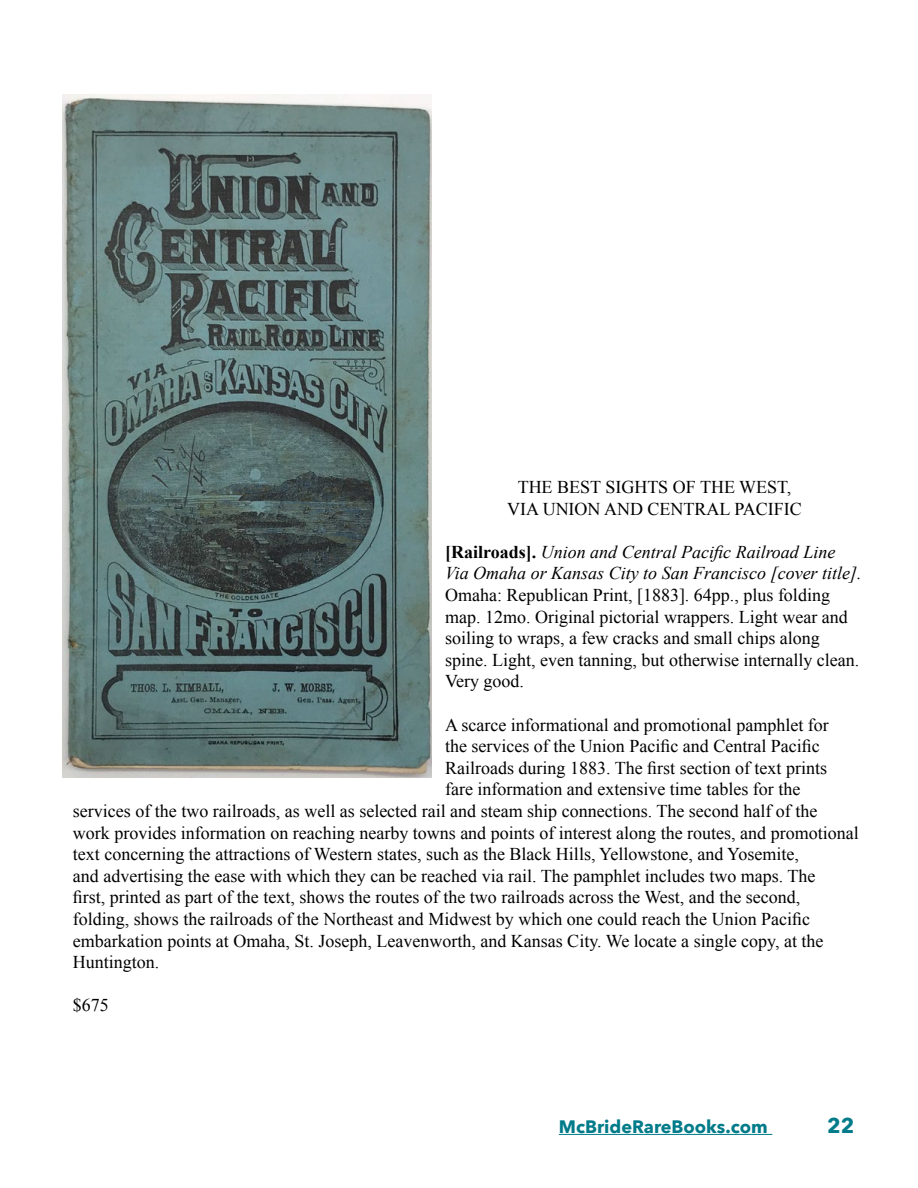
<style>
.page{position:relative;width:918px;height:1188px;background:#fff}
.page>*{position:absolute;margin:0;border:0;box-sizing:border-box;transform-origin:0 0}
.t1{font:700 21px "Avenir Next";color:#007b89}
.t2{font:18px/21.6px "Times New Roman";color:#000;text-align:center}
.t3{font:italic 18px/21.6px "Times New Roman";color:#000}
.t4{font:700 18px "Avenir Next";color:#007b89}
.s1{font-weight:700;font-style:normal}
</style>
<div class="page">
<hr style="left:559px;top:1134px;width:213px;height:1px;background:#007b89">
<img style="left:63px;top:94px;width:369px;height:684px">
<p class="t2" style="left:507px;top:476px;width:296px">THE BEST SIGHTS OF THE WEST,<br>VIA UNION AND CENTRAL PACIFIC</p>
<p class="t3" style="left:445px;top:541px;width:418px"><span class="s1">[Railroads].</span> Union and Central Pacific Railroad Line<br>Via Omaha or Kansas City to San Francisco [cover title].</p>
<p class="t2" style="left:445px;top:584px;width:416px;text-align:left">Omaha: Republican Print, [1883]. 64pp., plus folding map. 12mo. Original pictorial wrappers. Light wear and soiling to wraps, a few cracks and small chips along spine. Light, even tanning, but otherwise internally clean.<br>Very good.</p>
<p class="t2" style="left:445px;top:714px;width:385px">A scarce informational and promotional pamphlet for</p>
<p class="t2" style="left:445px;top:735px;width:376px">the services of the Union Pacific and Central Pacific</p>
<p class="t2" style="left:445px;top:757px;width:384px">Railroads during 1883. The first section of text prints</p>
<p class="t2" style="left:445px;top:778px;width:357px">fare information and extensive time tables for the</p>
<p class="t2" style="left:73px;top:800px;width:746px">services of the two railroads, as well as selected rail and steam ship connections. The second half of the</p>
<p class="t2" style="left:73px;top:822px;width:787px">work provides information on reaching nearby towns and points of interest along the routes, and promotional</p>
<p class="t2" style="left:73px;top:843px;width:728px">text concerning the attractions of Western states, such as the Black Hills, Yellowstone, and Yosemite,</p>
<p class="t2" style="left:73px;top:865px;width:744px">and advertising the ease with which they can be reached via rail. The pamphlet includes two maps. The</p>
<p class="t2" style="left:73px;top:886px;width:729px">first, printed as part of the text, shows the routes of the two railroads across the West, and the second,</p>
<p class="t2" style="left:73px;top:908px;width:739px">folding, shows the railroads of the Northeast and Midwest by which one could reach the Union Pacific</p>
<p class="t2" style="left:73px;top:930px;width:752px">embarkation points at Omaha, St. Joseph, Leavenworth, and Kansas City. We locate a single copy, at the</p>
<p class="t2" style="left:73px;top:951px;width:88px">Huntington.</p>
<p class="t2" style="left:73px;top:994px;width:37px">$675</p>
<p class="t4" style="left:559px;top:1111px;width:210px">McBrideRareBooks.com</p>
<p class="t1" style="left:827px;top:1108px;width:29px">22</p>
</div>
